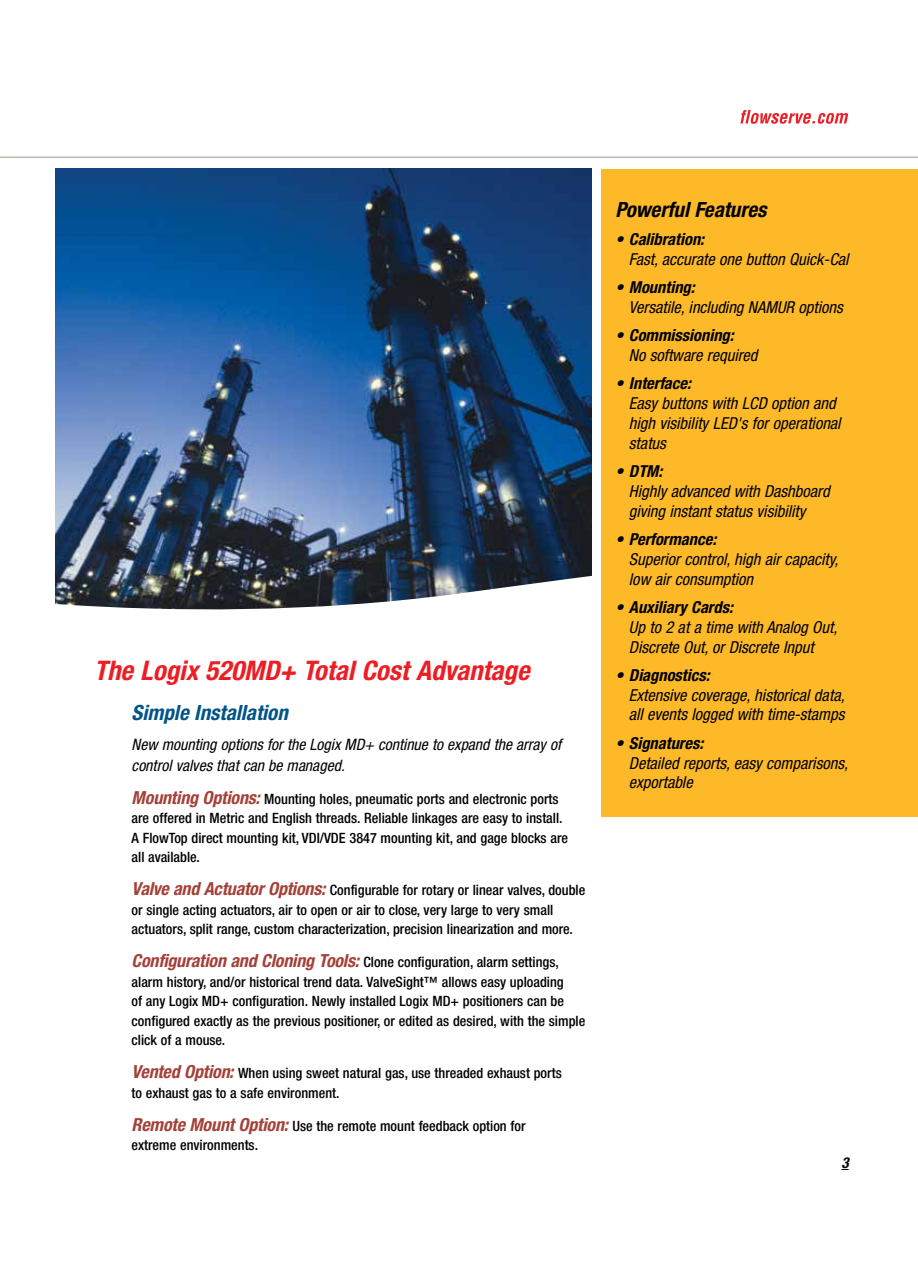
<style>
.page{position:relative;width:918px;height:1263px;background:#fff}
.page>*{position:absolute;margin:0;border:0;box-sizing:border-box;transform-origin:0 0}
.t1{font:italic 700 condensed 27px "Helvetica Neue LT Std";color:#ed1d24}
.t2{font:italic 700 condensed 21px "Helvetica Neue LT Std";color:#005488}
.t3{font:italic 700 condensed 21px "Helvetica Neue LT Std";color:#000}
.t4{font:italic condensed 16.5px/19.8px "Helvetica Neue LT Std";color:#000}
.t5{font:italic 700 condensed 16.5px "Helvetica Neue LT Std";color:#000}
.t6{font:italic condensed 15.75px/21px "Helvetica Neue LT Std";color:#000}
.t7{font:italic 700 condensed 15px "Helvetica Neue LT Std";color:#000}
.t8{font:500 condensed 14.25px/19.5px "Helvetica Neue LT Std";color:#000}
.s1{font-weight:700;font-style:italic;font-size:18px;color:#a44138}
</style>
<div class="page">
<hr style="left:0;top:157px;width:918px;height:1px;background:#a1958b">
<svg style="left:740px;top:110px;width:108px;height:14px"></svg>
<img style="left:55px;top:169px;width:536px;height:363px">
<img style="left:55px;top:532px;width:547px;height:107px">
<div style="left:602px;top:170px;width:316px;height:647px;background:#fdb927"></div>
<h1 class="t1" style="left:94px;top:654px;width:437px">The Logix 520MD+ Total Cost Advantage</h1>
<h2 class="t2" style="left:132px;top:700px;width:158px">Simple Installation</h2>
<p class="t6" style="left:132px;top:734px;width:431px">New mounting options for the Logix MD+ continue to expand the array of control valves that can be managed.</p>
<p class="t8" style="left:132px;top:789px;width:438px"><span class="s1">Mounting Options:</span> Mounting holes, pneumatic ports and electronic ports are offered in Metric and English threads. Reliable linkages are easy to install.<br>A FlowTop direct mounting kit, VDI/VDE 3847 mounting kit, and gage blocks are all available.</p>
<p class="t8" style="left:132px;top:880px;width:455px"><span class="s1">Valve and Actuator Options:</span> Configurable for rotary or linear valves, double or single acting actuators, air to open or air to close, very large to very small actuators, split range, custom characterization, precision linearization and more.</p>
<p class="t8" style="left:132px;top:952px;width:455px"><span class="s1">Configuration and Cloning Tools:</span> Clone configuration, alarm settings, alarm history, and/or historical trend data. ValveSight™ allows easy uploading<br>of any Logix MD+ configuration. Newly installed Logix MD+ positioners can be configured exactly as the previous positioner, or edited as desired, with the simple click of a mouse.</p>
<p class="t8" style="left:132px;top:1063px;width:432px"><span class="s1">Vented Option:</span> When using sweet natural gas, use threaded exhaust ports to exhaust gas to a safe environment.</p>
<p class="t8" style="left:132px;top:1116px;width:395px"><span class="s1">Remote Mount Option:</span> Use the remote mount feedback option for extreme environments.</p>
<h2 class="t3" style="left:615px;top:197px;width:153px">Powerful Features</h2>
<p class="t5" style="left:615px;top:229px;width:90px">• Calibration:</p>
<p class="t4" style="left:629px;top:250px;width:221px">Fast, accurate one button Quick-Cal</p>
<p class="t5" style="left:615px;top:277px;width:81px">• Mounting:</p>
<p class="t4" style="left:629px;top:298px;width:215px">Versatile, including NAMUR options</p>
<p class="t5" style="left:615px;top:325px;width:120px">• Commissioning:</p>
<p class="t4" style="left:629px;top:346px;width:130px">No software required</p>
<p class="t5" style="left:615px;top:374px;width:77px">• Interface:</p>
<p class="t4" style="left:629px;top:394px;width:213px">Easy buttons with LCD option and high visibility LED's for operational status</p>
<p class="t5" style="left:615px;top:461px;width:49px">• DTM:</p>
<p class="t4" style="left:629px;top:482px;width:202px">Highly advanced with Dashboard giving instant status visibility</p>
<p class="t5" style="left:615px;top:529px;width:103px">• Performance:</p>
<p class="t4" style="left:629px;top:549px;width:211px">Superior control, high air capacity, low air consumption</p>
<p class="t5" style="left:615px;top:597px;width:119px">• Auxiliary Cards:</p>
<p class="t4" style="left:629px;top:617px;width:210px">Up to 2 at a time with Analog Out,<br>Discrete Out, or Discrete Input</p>
<p class="t5" style="left:615px;top:665px;width:96px">• Diagnostics:</p>
<p class="t4" style="left:629px;top:685px;width:217px">Extensive coverage, historical data, all events logged with time-stamps</p>
<p class="t5" style="left:615px;top:733px;width:90px">• Signatures:</p>
<p class="t4" style="left:629px;top:753px;width:221px">Detailed reports, easy comparisons, exportable</p>
<p class="t7" style="left:841px;top:1153px;width:9px">3</p>
</div>
